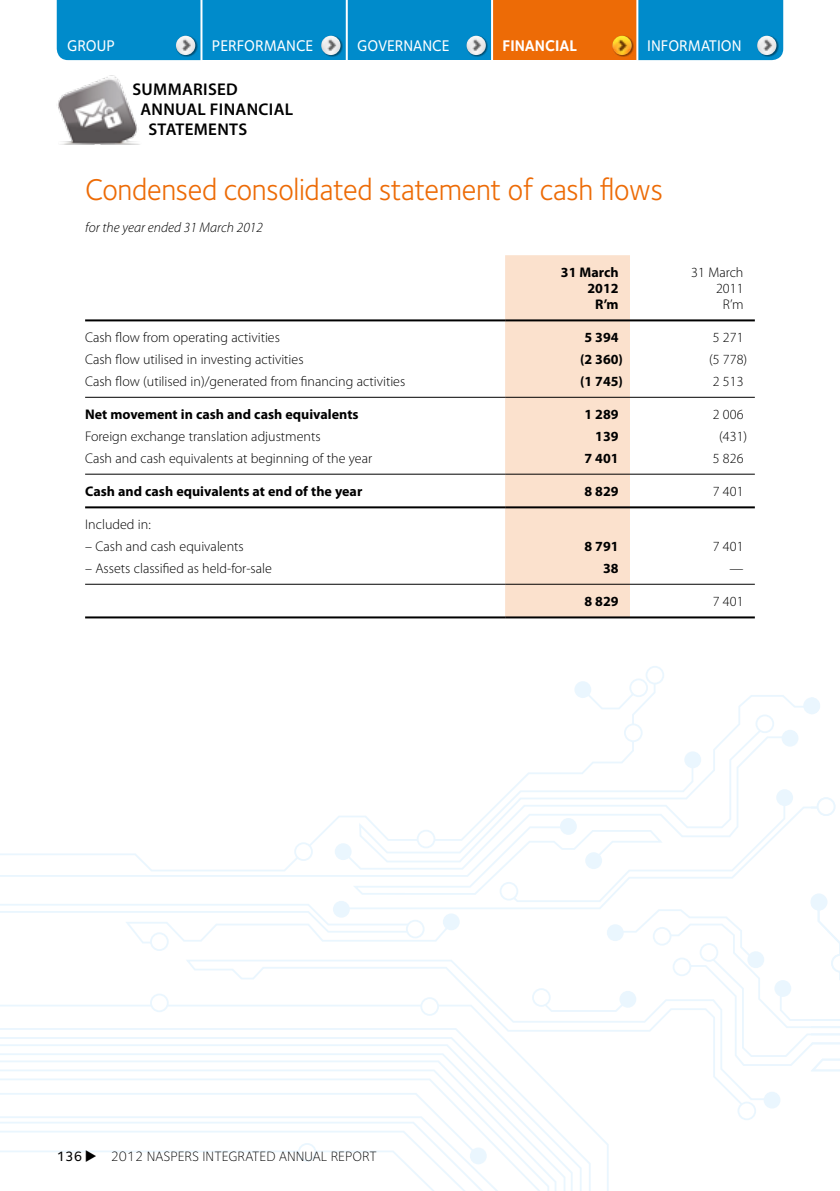
<style>
.page{position:relative;width:840px;height:1191px;background:#fff}
.page>*{position:absolute;margin:0;border:0;box-sizing:border-box;transform-origin:0 0}
.t1{font:31px "Foundry Sterling";letter-spacing:-.01em;color:#ed6b06;scale:.95 1}
.t2{font:600 17px "Myriad Pro";letter-spacing:.02em;color:#000}
.t3{font:500 16px "Foundry Sterling";color:#fff;scale:.95 1}
.t4{font:700 16px "Foundry Sterling";color:#fff;scale:.95 1}
.t5{font:300 14px/16px "Myriad Pro";color:#000;text-align:right}
.t6{font:700 14px/16px "Myriad Pro";color:#000;text-align:right}
.t7{font:300 14px "Foundry Sterling";color:#000}
.t8{font:italic 300 14px "Myriad Pro";color:#000}
.s1{font-weight:500}
</style>
<div class="page">
<svg style="left:813px;top:697px;width:6px;height:17px"></svg>
<svg style="left:498px;top:735px;width:283px;height:68px"></svg>
<svg style="left:585px;top:684px;width:58px;height:26px"></svg>
<div style="left:781px;top:730px;width:17px;height:16px;background:#eaf6fe;border-radius:50%"></div>
<div style="left:802px;top:697px;width:17px;height:17px;background:#eaf6fe;border-radius:50%"></div>
<div style="left:684px;top:751px;width:16px;height:17px;background:#eaf6fe;border-radius:50%"></div>
<div style="left:574px;top:681px;width:17px;height:17px;background:#eaf6fe;border-radius:50%"></div>
<div style="left:775px;top:789px;width:17px;height:17px;background:#eaf6fe;border-radius:50%"></div>
<div style="left:755px;top:714px;width:18px;height:19px;border:2px solid #eaf6fe;border-radius:50%"></div>
<div style="left:816px;top:797px;width:18px;height:19px;border:2px solid #eaf6fe;border-radius:50%"></div>
<div style="left:645px;top:666px;width:18px;height:18px;border:2px solid #eaf6fe;border-radius:50%"></div>
<div style="left:630px;top:679px;width:16px;height:17px;background:#fff;border-radius:50%"></div>
<div style="left:629px;top:678px;width:18px;height:19px;border:2px solid #eaf6fe;border-radius:50%"></div>
<div style="left:624px;top:724px;width:17px;height:17px;background:#fff;border-radius:50%"></div>
<div style="left:623px;top:723px;width:19px;height:19px;border:2px solid #eaf6fe;border-radius:50%"></div>
<div style="left:57px;top:0;width:143px;height:60px;background:#008bcb"></div>
<div style="left:202px;top:0;width:145px;height:60px;background:#008bcb"></div>
<div style="left:347px;top:0;width:145px;height:60px;background:#008bcb"></div>
<div style="left:492px;top:0;width:145px;height:60px;background:#ed6b06"></div>
<div style="left:638px;top:0;width:144px;height:60px;background:#008bcb"></div>
<hr style="left:345px;top:0;width:2px;height:62px;background:#fff">
<hr style="left:491px;top:0;width:2px;height:62px;background:#fff">
<hr style="left:636px;top:0;width:2px;height:62px;background:#fff">
<div style="left:612px;top:36px;width:21px;height:21px;background:#000;opacity:.45"></div>
<img style="left:612px;top:36px;width:19px;height:19px;border-radius:10px">
<div style="left:756px;top:36px;width:22px;height:21px;background:#000;opacity:.45"></div>
<img style="left:756px;top:36px;width:20px;height:19px;border-radius:10px">
<div style="left:466px;top:36px;width:21px;height:21px;background:#000;opacity:.45"></div>
<img style="left:466px;top:36px;width:19px;height:19px;border-radius:10px">
<div style="left:321px;top:36px;width:21px;height:21px;background:#000;opacity:.45"></div>
<img style="left:321px;top:36px;width:19px;height:19px;border-radius:10px">
<div style="left:176px;top:36px;width:21px;height:21px;background:#000;opacity:.45"></div>
<img style="left:176px;top:36px;width:19px;height:19px;border-radius:10px">
<img style="left:58px;top:75px;width:82px;height:70px">
<div style="left:505px;top:255px;width:124px;height:361px;background:#fbe1cd"></div>
<hr style="left:85px;top:474px;width:420px;height:1px;background:#000">
<hr style="left:505px;top:474px;width:124px;height:1px;background:#000">
<hr style="left:629px;top:474px;width:125px;height:1px;background:#000">
<hr style="left:85px;top:506px;width:420px;height:2px;background:#000">
<hr style="left:505px;top:506px;width:124px;height:2px;background:#000">
<hr style="left:629px;top:506px;width:125px;height:2px;background:#000">
<hr style="left:85px;top:319px;width:420px;height:2px;background:#000">
<hr style="left:505px;top:319px;width:124px;height:2px;background:#000">
<hr style="left:629px;top:319px;width:125px;height:2px;background:#000">
<hr style="left:85px;top:616px;width:420px;height:2px;background:#000">
<hr style="left:505px;top:616px;width:124px;height:2px;background:#000">
<hr style="left:629px;top:616px;width:125px;height:2px;background:#000">
<hr style="left:85px;top:397px;width:420px;height:1px;background:#000">
<hr style="left:505px;top:397px;width:124px;height:1px;background:#000">
<hr style="left:629px;top:397px;width:125px;height:1px;background:#000">
<hr style="left:85px;top:584px;width:420px;height:1px;background:#000">
<hr style="left:505px;top:584px;width:124px;height:1px;background:#000">
<hr style="left:629px;top:584px;width:125px;height:1px;background:#000">
<svg style="left:0;top:803px;width:839px;height:388px"></svg>
<p class="t3" style="left:67px;top:36px;width:52px">GROUP</p>
<p class="t3" style="left:212px;top:36px;width:108px">PERFORMANCE</p>
<p class="t3" style="left:357px;top:36px;width:98px">GOVERNANCE</p>
<p class="t4" style="left:502px;top:36px;width:80px">FINANCIAL</p>
<p class="t3" style="left:647px;top:36px;width:101px">INFORMATION</p>
<p class="t2" style="left:132px;top:80px;width:107px">SUMMARISED</p>
<p class="t2" style="left:140px;top:100px;width:154px">ANNUAL FINANCIAL</p>
<p class="t2" style="left:148px;top:120px;width:100px">STATEMENTS</p>
<p class="t1" style="left:85px;top:172px;width:609px">Condensed consolidated statement of cash flows</p>
<p class="t8" style="left:85px;top:220px;width:179px">for the year ended 31 March 2012</p>
<p class="t6" style="left:560px;top:264px;width:59px">31 March<br>2012<br>R’m</p>
<p class="t5" style="left:691px;top:265px;width:54px">31 March<br>2011<br>R’m</p>
<p class="t5" style="left:85px;top:330px;width:196px">Cash flow from operating activities</p>
<p class="t6" style="left:584px;top:329px;width:36px">5 394</p>
<p class="t5" style="left:712px;top:330px;width:32px">5 271</p>
<p class="t5" style="left:85px;top:352px;width:220px">Cash flow utilised in investing activities</p>
<p class="t6" style="left:579px;top:351px;width:44px">(2 360)</p>
<p class="t5" style="left:708px;top:352px;width:40px">(5 778)</p>
<p class="t5" style="left:85px;top:373px;width:321px">Cash flow (utilised in)/generated from financing activities</p>
<p class="t6" style="left:579px;top:373px;width:44px">(1 745)</p>
<p class="t5" style="left:712px;top:373px;width:32px">2 513</p>
<p class="t6" style="left:85px;top:406px;width:275px">Net movement in cash and cash equivalents</p>
<p class="t6" style="left:584px;top:406px;width:36px">1 289</p>
<p class="t5" style="left:712px;top:407px;width:32px">2 006</p>
<p class="t5" style="left:85px;top:428px;width:237px">Foreign exchange translation adjustments</p>
<p class="t6" style="left:595px;top:428px;width:25px">139</p>
<p class="t5" style="left:718px;top:428px;width:29px">(431)</p>
<p class="t5" style="left:85px;top:450px;width:288px">Cash and cash equivalents at beginning of the year</p>
<p class="t6" style="left:584px;top:450px;width:36px">7 401</p>
<p class="t5" style="left:712px;top:450px;width:32px">5 826</p>
<p class="t6" style="left:85px;top:483px;width:278px">Cash and cash equivalents at end of the year</p>
<p class="t6" style="left:584px;top:483px;width:36px">8 829</p>
<p class="t5" style="left:712px;top:483px;width:32px">7 401</p>
<p class="t5" style="left:85px;top:517px;width:67px">Included in:</p>
<p class="t5" style="left:85px;top:538px;width:160px">– Cash and cash equivalents</p>
<p class="t6" style="left:584px;top:538px;width:36px">8 791</p>
<p class="t5" style="left:712px;top:538px;width:32px">7 401</p>
<p class="t5" style="left:85px;top:560px;width:188px">– Assets classified as held-for-sale</p>
<p class="t6" style="left:602px;top:560px;width:17px">38</p>
<p class="t5" style="left:729px;top:560px;width:15px">—</p>
<p class="t6" style="left:584px;top:593px;width:36px">8 829</p>
<p class="t5" style="left:712px;top:593px;width:32px">7 401</p>
<p class="t7" style="left:57px;top:1148px;width:321px"><span class="s1">136</span> ◆ 2012 NASPERS INTEGRATED ANNUAL REPORT</p>
</div>
